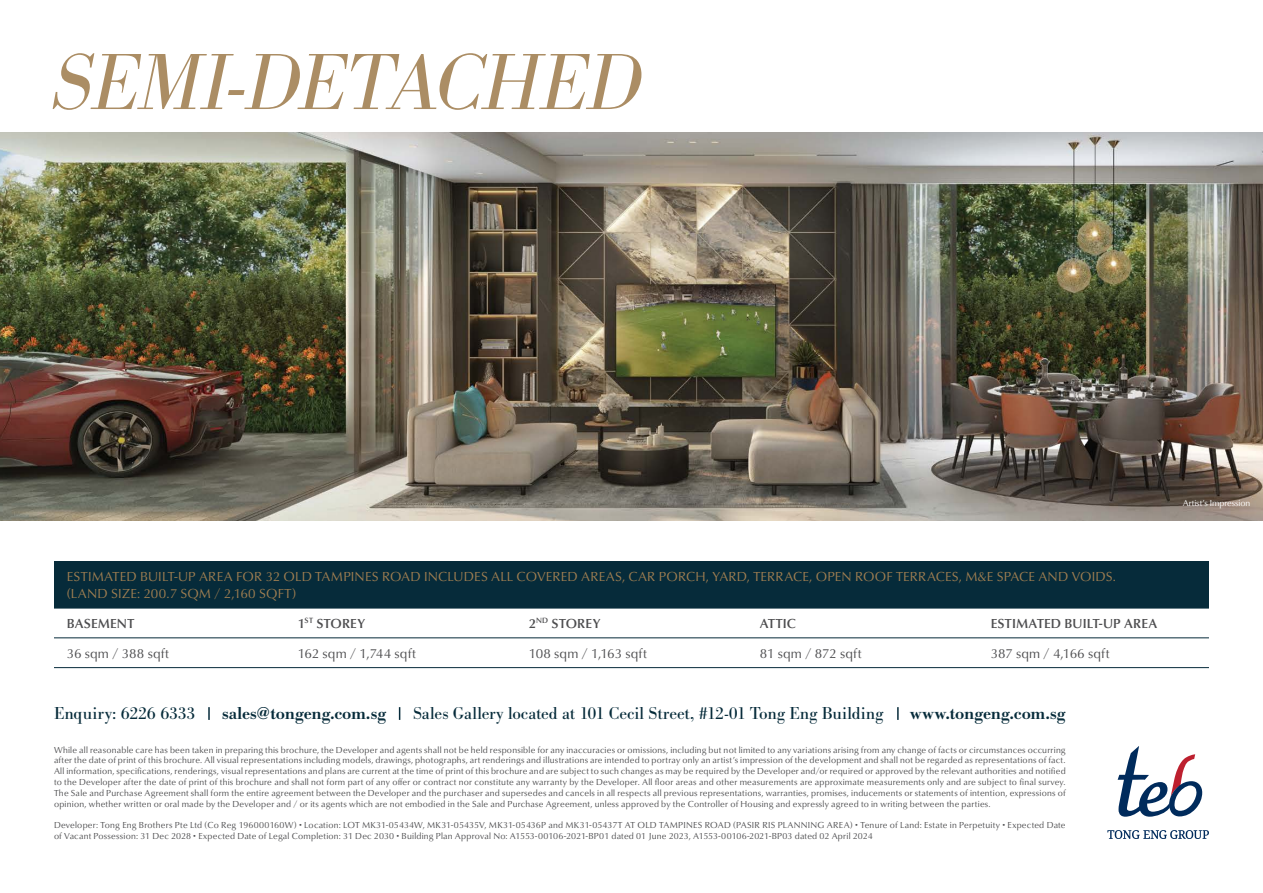
<style>
.page{position:relative;width:1263px;height:893px;background:#fff}
.page>*{position:absolute;margin:0;border:0;box-sizing:border-box;transform-origin:0 0}
.t1{font:italic 300 82.5px "Bodoni URW";letter-spacing:-.02em;color:#ab8d64}
.t2{font:18px "Bodoni URW";letter-spacing:-.005em;color:#062b3a}
.t3{font:500 18px "Bodoni URW";color:#062b3a}
.t4{font:13.5px/16.2px "Classico URW";letter-spacing:.01em;color:#9f7e51}
.t5{font:13.5px "Classico URW";letter-spacing:.015em;color:#4d4d4f}
.t6{font:500 13.5px "Classico URW";letter-spacing:.01em;color:#4d4d4f}
.t7{font:9px/10.8px "Classico URW";letter-spacing:.025em;color:#4d4d4f;text-align:justify}
.t8{font:9px "Classico URW";letter-spacing:-.01em;color:#fff}
</style>
<div class="page">
<div style="left:54px;top:561px;width:1155px;height:47px;background:#062b3a"></div>
<hr style="left:54px;top:608px;width:231px;height:1px;background:#062b3a">
<hr style="left:285px;top:608px;width:231px;height:1px;background:#062b3a">
<hr style="left:516px;top:608px;width:231px;height:1px;background:#062b3a">
<hr style="left:747px;top:608px;width:231px;height:1px;background:#062b3a">
<hr style="left:978px;top:608px;width:231px;height:1px;background:#062b3a">
<hr style="left:54px;top:638px;width:231px;height:1px;background:#062b3a">
<hr style="left:285px;top:638px;width:231px;height:1px;background:#062b3a">
<hr style="left:516px;top:638px;width:231px;height:1px;background:#062b3a">
<hr style="left:747px;top:638px;width:231px;height:1px;background:#062b3a">
<hr style="left:978px;top:638px;width:231px;height:1px;background:#062b3a">
<hr style="left:54px;top:667px;width:231px;height:1px;background:#062b3a">
<hr style="left:285px;top:667px;width:231px;height:1px;background:#062b3a">
<hr style="left:516px;top:667px;width:231px;height:1px;background:#062b3a">
<hr style="left:747px;top:667px;width:231px;height:1px;background:#062b3a">
<hr style="left:978px;top:667px;width:231px;height:1px;background:#062b3a">
<svg style="left:1107px;top:830px;width:102px;height:9px"></svg>
<svg style="left:1118px;top:746px;width:84px;height:71px"></svg>
<svg style="left:208px;top:707px;width:2px;height:13px"></svg>
<svg style="left:399px;top:707px;width:1px;height:13px"></svg>
<svg style="left:897px;top:707px;width:2px;height:13px"></svg>
<img style="left:0;top:132px;width:1263px;height:389px">
<h1 class="t1" style="left:54px;top:33px;width:592px">SEMI-DETACHED</h1>
<h3 class="t4" style="left:67px;top:568px;width:1051px">ESTIMATED BUILT-UP AREA FOR 32 OLD TAMPINES ROAD INCLUDES ALL COVERED AREAS, CAR PORCH, YARD, TERRACE, OPEN ROOF TERRACES, M&amp;E SPACE AND VOIDS. (LAND SIZE: 200.7 SQM / 2,160 SQFT)</h3>
<h3 class="t6" style="left:67px;top:613px;width:69px">BASEMENT</h3>
<h3 class="t6" style="left:298px;top:613px;width:69px">1<sup>ST</sup> STOREY</h3>
<h3 class="t6" style="left:529px;top:613px;width:73px">2<sup>ND</sup> STOREY</h3>
<h3 class="t6" style="left:760px;top:613px;width:38px">ATTIC</h3>
<h3 class="t6" style="left:991px;top:613px;width:168px">ESTIMATED BUILT-UP AREA</h3>
<h3 class="t5" style="left:67px;top:643px;width:104px">36 sqm / 388 sqft</h3>
<h3 class="t5" style="left:298px;top:643px;width:120px">162 sqm / 1,744 sqft</h3>
<h3 class="t5" style="left:529px;top:643px;width:120px">108 sqm / 1,163 sqft</h3>
<h3 class="t5" style="left:760px;top:643px;width:103px">81 sqm / 872 sqft</h3>
<h3 class="t5" style="left:991px;top:643px;width:120px">387 sqm / 4,166 sqft</h3>
<h2 class="t2" style="left:54px;top:703px;width:143px">Enquiry: 6226 6333</h2>
<h2 class="t3" style="left:222px;top:703px;width:165px">sales@tongeng.com.sg</h2>
<h2 class="t2" style="left:413px;top:703px;width:472px">Sales Gallery located at 101 Cecil Street, #12-01 Tong Eng Building</h2>
<h2 class="t3" style="left:910px;top:703px;width:157px">www.tongeng.com.sg</h2>
<p class="t7" style="left:54px;top:744px;width:1013px">While all reasonable care has been taken in preparing this brochure, the Developer and agents shall not be held responsible for any inaccuracies or omissions, including but not limited to any variations arising from any change of facts or circumstances occurring after the date of print of this brochure. All visual representations including models, drawings, photographs, art renderings and illustrations are intended to portray only an artist’s impression of the development and shall not be regarded as representations of fact.<br>All information, specifications, renderings, visual representations and plans are current at the time of print of this brochure and are subject to such changes as may be required by the Developer and/or required or approved by the relevant authorities and notified to the Developer after the date of print of this brochure and shall not form part of any offer or contract nor constitute any warranty by the Developer. All floor areas and other measurements are approximate measurements only and are subject to final survey.<br>The Sale and Purchase Agreement shall form the entire agreement between the Developer and the purchaser and supersedes and cancels in all respects all previous representations, warranties, promises, inducements or statements of intention, expressions of opinion, whether written or oral made by the Developer and / or its agents which are not embodied in the Sale and Purchase Agreement, unless approved by the Controller of Housing and expressly agreed to in writing between the parties.</p>
<p class="t7" style="left:54px;top:819px;width:1013px">Developer: Tong Eng Brothers Pte Ltd (Co Reg 196000160W) • Location: LOT MK31-05434W, MK31-05435V, MK31-05436P and MK31-05437T AT OLD TAMPINES ROAD (PASIR RIS PLANNING AREA) • Tenure of Land: Estate in Perpetuity • Expected Date of Vacant Possession: 31 Dec 2028 • Expected Date of Legal Completion: 31 Dec 2030 • Building Plan Approval No: A1553-00106-2021-BP01 dated 01 June 2023, A1553-00106-2021-BP03 dated 02 April 2024</p>
<p class="t8" style="left:1183px;top:496px;width:69px">Artist’s Impression</p>
</div>
